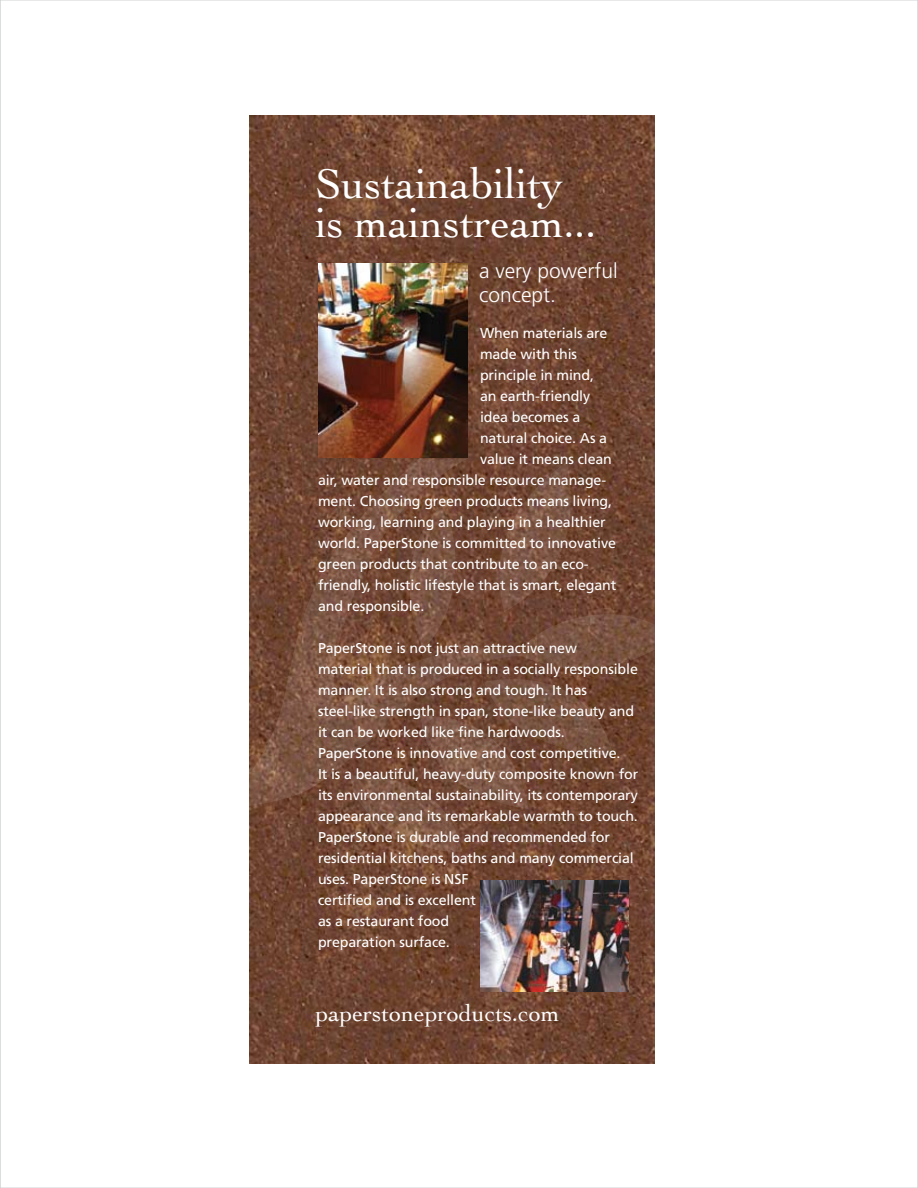
<style>
.page{position:relative;width:918px;height:1188px;background:#fff}
.page>*{position:absolute;margin:0;border:0;box-sizing:border-box;transform-origin:0 0}
.t1{font:43.5px/39px "Cochin";color:#fff}
.t2{font:24px "Cochin";color:#fff}
.t3{font:300 21px/24px "Frutiger";color:#fff}
.t4{font:14.25px/21px "Frutiger";letter-spacing:-.01em;color:#fff}
</style>
<div class="page">
<img style="left:250px;top:115px;width:405px;height:948px">
<img style="left:319px;top:263px;width:149px;height:195px">
<svg style="left:350px;top:811px;width:263px;height:41px;background:#764c38"></svg>
<svg style="left:249px;top:458px;width:406px;height:353px;background:#754c39"></svg>
<img style="left:480px;top:880px;width:148px;height:112px">
<svg style="left:0;top:0;width:1px;height:1188px"></svg>
<h1 class="t1" style="left:316px;top:165px;width:283px">Sustainability is mainstream...</h1>
<h3 class="t3" style="left:479px;top:260px;width:140px">a very powerful concept.</h3>
<p class="t4" style="left:480px;top:322px;width:129px">When materials are</p>
<p class="t4" style="left:480px;top:343px;width:99px">made with this</p>
<p class="t4" style="left:480px;top:364px;width:115px">principle in mind,</p>
<p class="t4" style="left:480px;top:385px;width:112px">an earth-friendly</p>
<p class="t4" style="left:480px;top:406px;width:102px">idea becomes a</p>
<p class="t4" style="left:480px;top:427px;width:129px">natural choice. As a</p>
<p class="t4" style="left:480px;top:448px;width:133px">value it means clean</p>
<p class="t4" style="left:318px;top:469px;width:290px">air, water and responsible resource manage-</p>
<p class="t4" style="left:318px;top:490px;width:296px">ment. Choosing green products means living,</p>
<p class="t4" style="left:318px;top:511px;width:289px">working, learning and playing in a healthier</p>
<p class="t4" style="left:318px;top:532px;width:299px">world. PaperStone is committed to innovative</p>
<p class="t4" style="left:318px;top:553px;width:272px">green products that contribute to an eco-</p>
<p class="t4" style="left:318px;top:574px;width:300px">friendly, holistic lifestyle that is smart, elegant</p>
<p class="t4" style="left:318px;top:595px;width:108px">and responsible.</p>
<p class="t4" style="left:318px;top:637px;width:322px">PaperStone is not just an attractive new<br>material that is produced in a socially responsible manner. It is also strong and tough. It has steel-like strength in span, stone-like beauty and it can be worked like fine hardwoods.<br>PaperStone is innovative and cost competitive.<br>It is a beautiful, heavy-duty composite known for its environmental sustainability, its contemporary appearance and its remarkable warmth to touch.<br>PaperStone is durable and recommended for residential kitchens, baths and many commercial uses. PaperStone is NSF<br>certified and is excellent<br>as a restaurant food<br>preparation surface.</p>
<h2 class="t2" style="left:315px;top:999px;width:246px">paperstoneproducts.com</h2>
</div>
